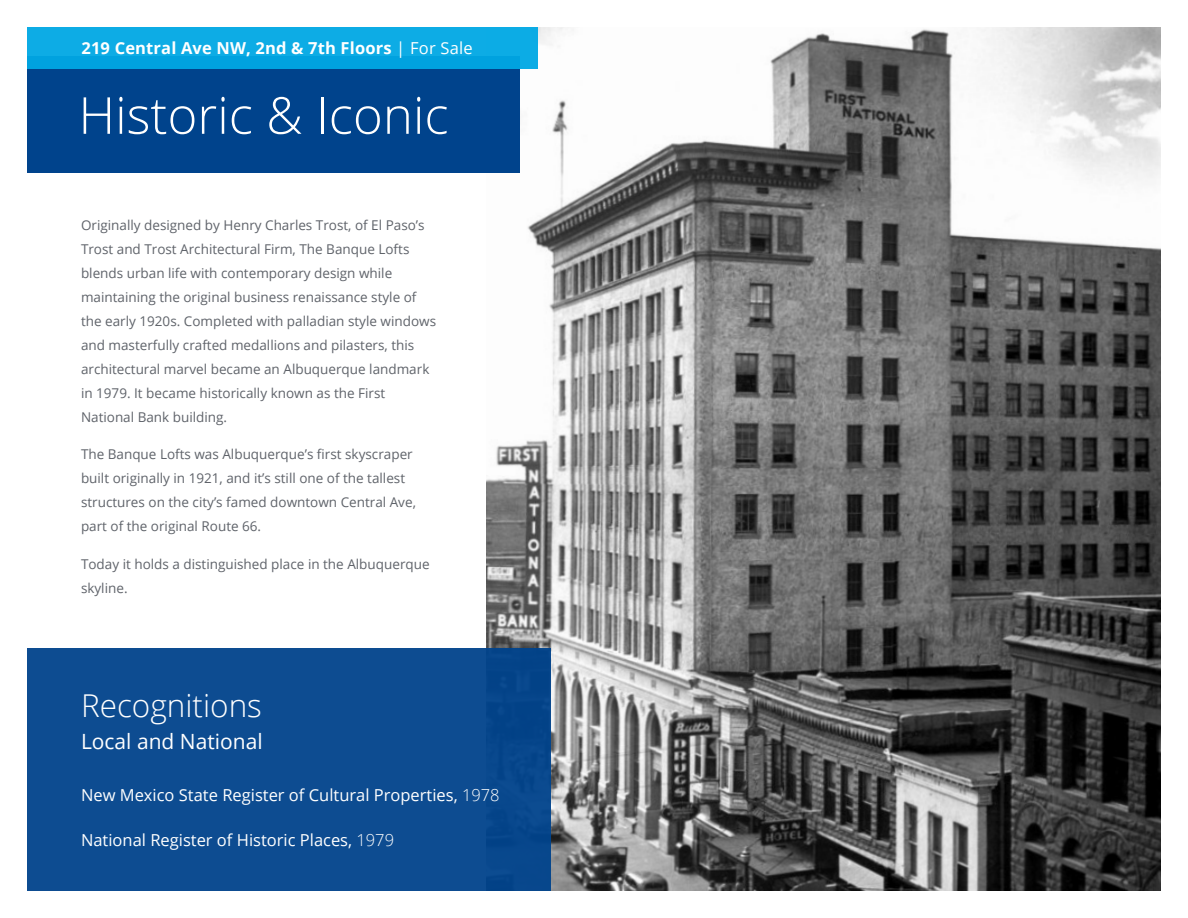
<style>
.page{position:relative;width:1188px;height:918px;background:#fff}
.page>*{position:absolute;margin:0;border:0;box-sizing:border-box;transform-origin:0 0}
.t1{font:300 51px "Open Sans";color:#fff}
.t2{font:300 31.5px "Open Sans";color:#fff}
.t3{font:21px "Open Sans";color:#fff}
.t4{font:16.5px "Open Sans";color:#fff}
.t5{font:700 16.5px "Open Sans";letter-spacing:.01em;color:#fff}
.t6{font:13.5px/24px "Open Sans";color:#5f636a}
.s1{font-weight:400}
.s2{font-weight:300}
</style>
<div class="page">
<img style="left:486px;top:27px;width:675px;height:864px">
<div style="left:27px;top:56px;width:493px;height:116px;background:#00438c"></div>
<div style="left:27px;top:648px;width:524px;height:243px;background:#0d4c91"></div>
<div style="left:27px;top:27px;width:511px;height:41px;background:linear-gradient(to right,#0aa9e3,#0aaae4)"></div>
<p class="t5" style="left:81px;top:36px;width:393px">219 Central Ave NW, 2nd &amp; 7th Floors <span class="s1">| For Sale</span></p>
<h1 class="t1" style="left:78px;top:80px;width:372px">Historic &amp; Iconic</h1>
<p class="t6" style="left:81px;top:212px;width:357px">Originally designed by Henry Charles Trost, of El Paso’s Trost and Trost Architectural Firm, The Banque Lofts blends urban life with contemporary design while maintaining the original business renaissance style of the early 1920s. Completed with palladian style windows and masterfully crafted medallions and pilasters, this architectural marvel became an Albuquerque landmark in 1979. It became historically known as the First National Bank building.</p>
<p class="t6" style="left:81px;top:442px;width:336px">The Banque Lofts was Albuquerque’s first skyscraper built originally in 1921, and it’s still one of the tallest structures on the city’s famed downtown Central Ave, part of the original Route 66.</p>
<p class="t6" style="left:81px;top:551px;width:350px">Today it holds a distinguished place in the Albuquerque skyline.</p>
<h2 class="t2" style="left:81px;top:684px;width:182px">Recognitions</h2>
<h3 class="t3" style="left:81px;top:727px;width:183px">Local and National</h3>
<p class="t4" style="left:81px;top:784px;width:420px">New Mexico State Register of Cultural Properties, <span class="s2">1978</span></p>
<p class="t4" style="left:81px;top:829px;width:315px">National Register of Historic Places, <span class="s2">1979</span></p>
</div>
